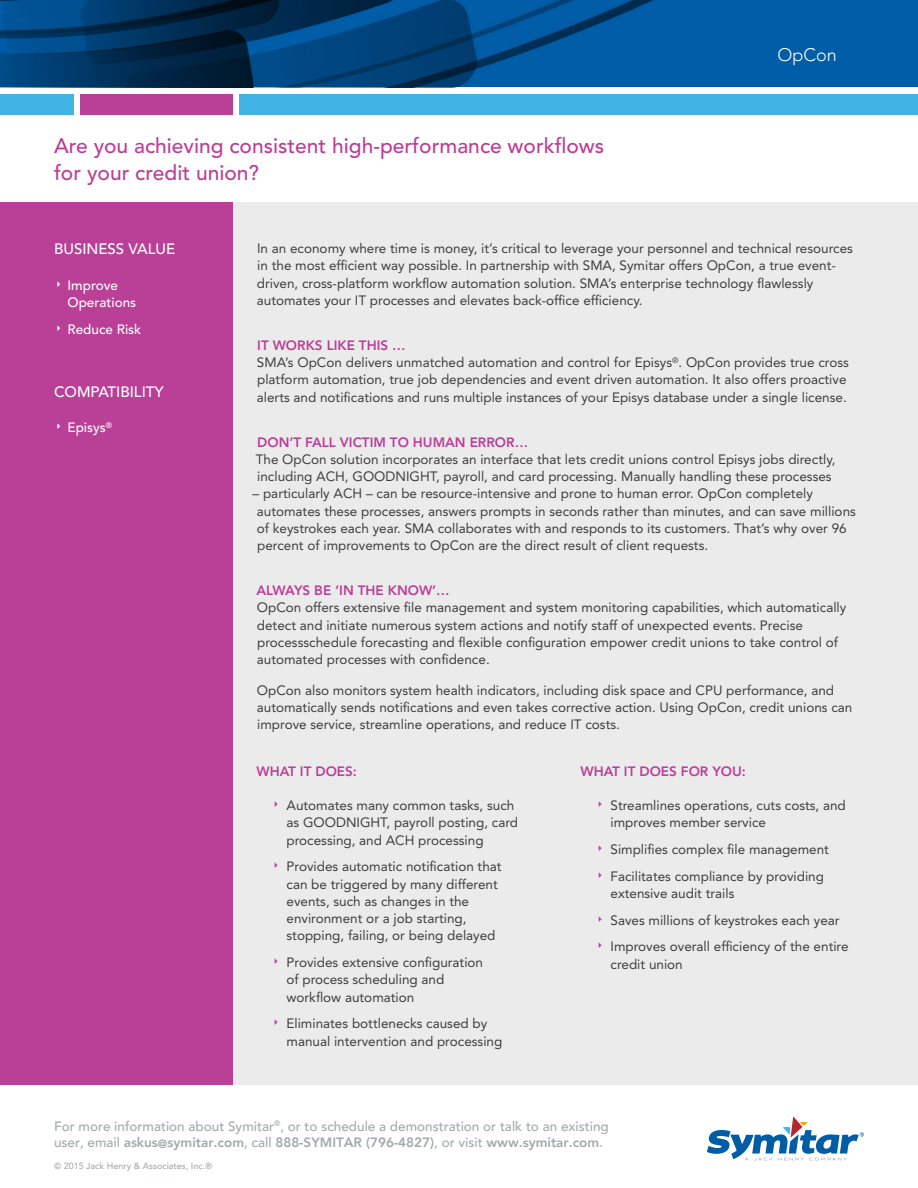
<style>
.page{position:relative;width:918px;height:1188px;background:#fff}
.page>*{position:absolute;margin:0;border:0;box-sizing:border-box;transform-origin:0 0}
.HEADLINE{font:500 21px "Avenir LT Std";color:#ba3f97}
.PRODUCT_NAME_-_TOP_O{font:300 18px "Avenir LT Std";color:#fff}
.HEADLINE_-_SIDE_BAR{font:500 15px "Avenir LT Std";color:#fff}
.BODY_TEXT{font:13.5px/17.2px "Avenir LT Std";color:#3e3e3f}
.t1{font:500 13.5px/16.2px "Avenir";color:#a3aaac}
.TEXT_HEADLINE{font:800 13.5px "Avenir LT Std";color:#ba3f97}
.t2{font:500 13.5px/17.2px "Avenir LT Std";color:#fff}
.t3{font:500 9px "Avenir";color:#a3aaac}
.s1{font-weight:800}
.s2{font-weight:800;font-size:12px}
</style>
<div class="page">
<div style="left:0;top:203px;width:918px;height:882px;background:#ebebeb"></div>
<svg style="left:707px;top:1117px;width:157px;height:44px"></svg>
<div style="left:239px;top:94px;width:679px;height:21px;background:#41b4e5"></div>
<div style="left:0;top:94px;width:74px;height:21px;background:#41b4e5"></div>
<div style="left:80px;top:94px;width:153px;height:21px;background:#ba3f97"></div>
<div style="left:0;top:203px;width:233px;height:882px;background:#ba3f97"></div>
<svg style="left:0;top:0;width:918px;height:87px;background:#004984"></svg>
<p class="HEADLINE" style="left:54px;top:134px;width:552px">Are you achieving consistent high-performance workflows</p>
<p class="HEADLINE" style="left:54px;top:161px;width:207px">for your credit union?</p>
<p class="PRODUCT_NAME_-_TOP_O" style="left:778px;top:44px;width:61px">OpCon</p>
<p class="HEADLINE_-_SIDE_BAR" style="left:54px;top:240px;width:123px">BUSINESS VALUE</p>
<p class="t2" style="left:68px;top:277px;width:70px">Improve<br>Operations</p>
<p class="t2" style="left:68px;top:321px;width:75px">Reduce Risk</p>
<p class="HEADLINE_-_SIDE_BAR" style="left:54px;top:383px;width:111px">COMPATIBILITY</p>
<p class="t2" style="left:68px;top:419px;width:46px">Episys<sup>®</sup></p>
<p class="BODY_TEXT" style="left:257px;top:240px;width:598px">In an economy where time is money, it’s critical to leverage your personnel and technical resources in the most efficient way possible. In partnership with SMA, Symitar offers OpCon, a true event&shy;driven, cross-platform workflow automation solution. SMA’s enterprise technology flawlessly automates your IT processes and elevates back-office efficiency.</p>
<p class="TEXT_HEADLINE" style="left:257px;top:337px;width:150px">IT WORKS LIKE THIS …</p>
<p class="BODY_TEXT" style="left:257px;top:354px;width:594px">SMA’s OpCon delivers unmatched automation and control for Episys<sup>®</sup>. OpCon provides true cross platform automation, true job dependencies and event driven automation. It also offers proactive alerts and notifications and runs multiple instances of your Episys database under a single license.</p>
<p class="TEXT_HEADLINE" style="left:257px;top:434px;width:272px">DON’T FALL VICTIM TO HUMAN ERROR…</p>
<p class="BODY_TEXT" style="left:256px;top:451px;width:581px">The OpCon solution incorporates an interface that lets credit unions control Episys jobs directly, including ACH, GOODNIGHT, payroll, and card processing. Manually handling these processes</p>
<p class="BODY_TEXT" style="left:257px;top:485px;width:601px;text-indent:-4px">– particularly ACH – can be resource-intensive and prone to human error. OpCon completely automates these processes, answers prompts in seconds rather than minutes, and can save millions of keystrokes each year. SMA collaborates with and responds to its customers. That’s why over 96 percent of improvements to OpCon are the direct result of client requests.</p>
<p class="TEXT_HEADLINE" style="left:256px;top:583px;width:195px">ALWAYS BE ‘IN THE KNOW’…</p>
<p class="BODY_TEXT" style="left:257px;top:599px;width:591px">OpCon offers extensive file management and system monitoring capabilities, which automatically detect and initiate numerous system actions and notify staff of unexpected events. Precise processschedule forecasting and flexible configuration empower credit unions to take control of automated processes with confidence.</p>
<p class="BODY_TEXT" style="left:257px;top:682px;width:597px">OpCon also monitors system health indicators, including disk space and CPU performance, and automatically sends notifications and even takes corrective action. Using OpCon, credit unions can improve service, streamline operations, and reduce IT costs.</p>
<p class="TEXT_HEADLINE" style="left:256px;top:763px;width:102px">WHAT IT DOES:</p>
<p class="BODY_TEXT" style="left:287px;top:797px;width:233px">Automates many common tasks, such as GOODNIGHT, payroll posting, card processing, and ACH processing</p>
<p class="BODY_TEXT" style="left:287px;top:858px;width:217px">Provides automatic notification that can be triggered by many different events, such as changes in the environment or a job starting, stopping, failing, or being delayed</p>
<p class="BODY_TEXT" style="left:287px;top:954px;width:198px">Provides extensive configuration of process scheduling and workflow automation</p>
<p class="BODY_TEXT" style="left:287px;top:1015px;width:217px">Eliminates bottlenecks caused by manual intervention and processing</p>
<p class="TEXT_HEADLINE" style="left:580px;top:763px;width:167px">WHAT IT DOES FOR YOU:</p>
<p class="BODY_TEXT" style="left:611px;top:797px;width:237px">Streamlines operations, cuts costs, and improves member service</p>
<p class="BODY_TEXT" style="left:611px;top:841px;width:220px">Simplifies complex file management</p>
<p class="BODY_TEXT" style="left:611px;top:868px;width:215px">Facilitates compliance by providing extensive audit trails</p>
<p class="BODY_TEXT" style="left:611px;top:912px;width:231px">Saves millions of keystrokes each year</p>
<p class="BODY_TEXT" style="left:611px;top:938px;width:240px">Improves overall efficiency of the entire credit union</p>
<p class="t1" style="left:54px;top:1117px;width:556px">For more information about Symitar<sup>®</sup>, or to schedule a demonstration or talk to an existing user, email <span class="s1">askus</span><span class="s2">@</span><span class="s1">symitar.com</span>, call <span class="s1">888-SYMITAR (796-4827)</span>, or visit <span class="s1">www.symitar.com</span>.</p>
<p class="t3" style="left:54px;top:1158px;width:160px">© 2015 Jack Henry &amp; Associates, Inc.®</p>
</div>
